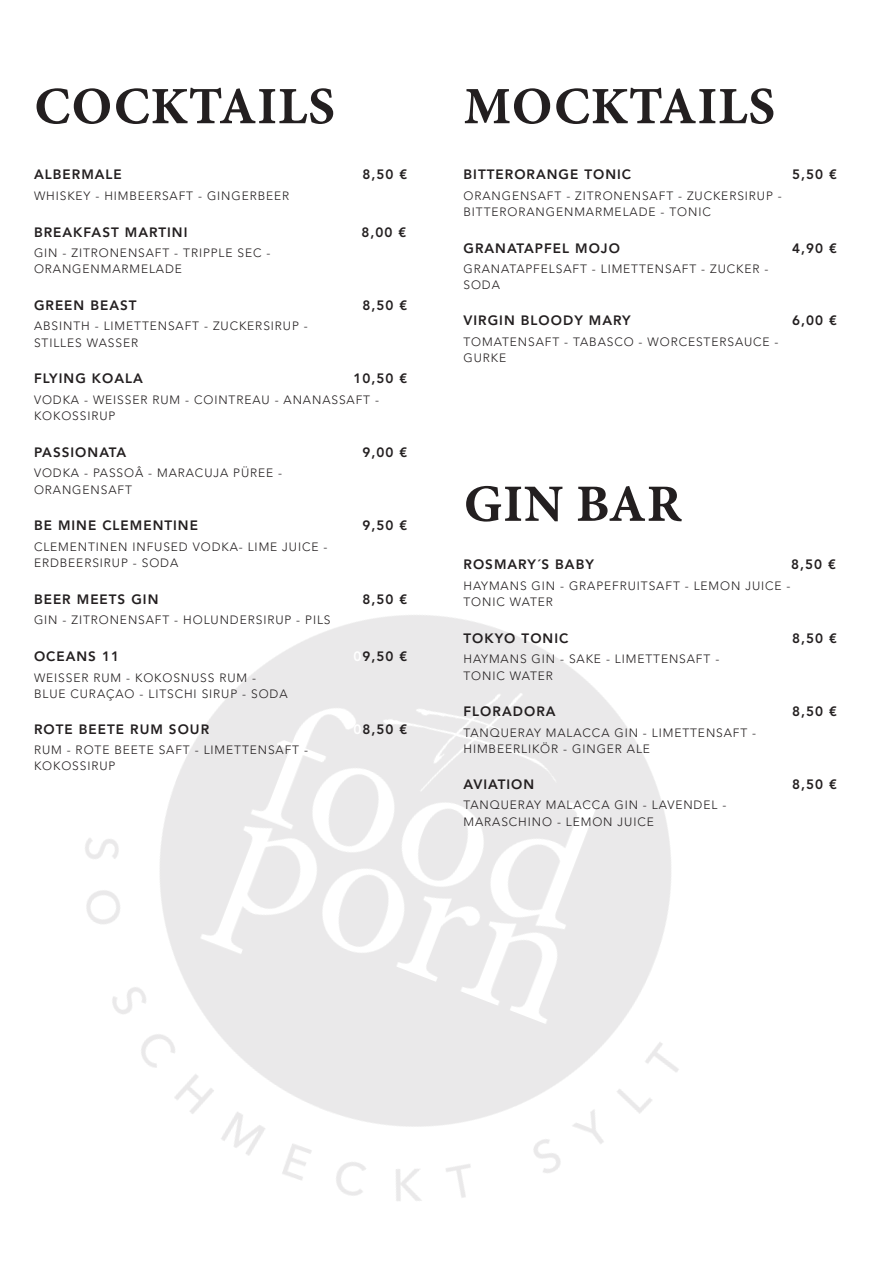
<style>
.page{position:relative;width:893px;height:1263px;background:#fff}
.page>*{position:absolute;margin:0;border:0;box-sizing:border-box;transform-origin:0 0}
.t1{font:52.5px "Minion Pro Bold Capt";letter-spacing:.01em;color:#231f20}
.t2{font:800 13.5px "Avenir LT Std";letter-spacing:.075em;color:#231f20}
.t3{font:300 12px/16.2px "Avenir LT Std";letter-spacing:.075em;color:#231f20}
.s1{color:#fff}
</style>
<div class="page">
<p class="t1" style="left:34px;top:69px;width:302px">COCKTAILS</p>
<p class="t1" style="left:464px;top:69px;width:313px">MOCKTAILS</p>
<p class="t2" style="left:34px;top:167px;width:89px">ALBERMALE</p>
<p class="t2" style="left:354px;top:167px;width:56px"><span class="s1">0</span>8,50 €</p>
<p class="t3" style="left:34px;top:187px;width:257px">WHISKEY - HIMBEERSAFT - GINGERBEER</p>
<p class="t2" style="left:34px;top:224px;width:155px">BREAKFAST MARTINI</p>
<p class="t2" style="left:362px;top:224px;width:47px">8,00 €</p>
<p class="t3" style="left:34px;top:245px;width:238px">GIN - ZITRONENSAFT - TRIPPLE SEC -<br>ORANGENMARMELADE</p>
<p class="t2" style="left:34px;top:297px;width:104px">GREEN BEAST</p>
<p class="t2" style="left:354px;top:297px;width:56px"><span class="s1">0</span>8,50 €</p>
<p class="t3" style="left:34px;top:318px;width:275px">ABSINTH - LIMETTENSAFT - ZUCKERSIRUP -<br>STILLES WASSER</p>
<p class="t2" style="left:34px;top:371px;width:110px">FLYING KOALA</p>
<p class="t2" style="left:354px;top:371px;width:56px">10,50 €</p>
<p class="t3" style="left:34px;top:392px;width:347px">VODKA - WEISSER RUM - COINTREAU - ANANASSAFT -<br>KOKOSSIRUP</p>
<p class="t2" style="left:34px;top:444px;width:94px">PASSIONATA</p>
<p class="t2" style="left:354px;top:444px;width:56px"><span class="s1">0</span>9,00 €</p>
<p class="t3" style="left:34px;top:465px;width:250px">VODKA - PASSOÂ - MARACUJA PÜREE -<br>ORANGENSAFT</p>
<p class="t2" style="left:34px;top:518px;width:165px">BE MINE CLEMENTINE</p>
<p class="t2" style="left:354px;top:518px;width:56px"><span class="s1">0</span>9,50 €</p>
<p class="t3" style="left:34px;top:539px;width:295px">CLEMENTINEN INFUSED VODKA- LIME JUICE -<br>ERDBEERSIRUP - SODA</p>
<p class="t2" style="left:34px;top:591px;width:126px">BEER MEETS GIN</p>
<p class="t2" style="left:354px;top:591px;width:56px"><span class="s1">0</span>8,50 €</p>
<p class="t3" style="left:34px;top:612px;width:298px">GIN - ZITRONENSAFT - HOLUNDERSIRUP - PILS</p>
<p class="t2" style="left:34px;top:648px;width:87px">OCEANS 11</p>
<p class="t2" style="left:354px;top:648px;width:56px"><span class="s1">0</span>9,50 €</p>
<p class="t3" style="left:34px;top:669px;width:255px">WEISSER RUM - KOKOSNUSS RUM -<br>BLUE CURAÇAO - LITSCHI SIRUP - SODA</p>
<p class="t2" style="left:34px;top:721px;width:177px">ROTE BEETE RUM SOUR</p>
<p class="t2" style="left:354px;top:721px;width:56px"><span class="s1">0</span>8,50 €</p>
<p class="t3" style="left:34px;top:742px;width:276px">RUM - ROTE BEETE SAFT - LIMETTENSAFT -<br>KOKOSSIRUP</p>
<p class="t2" style="left:463px;top:167px;width:169px">BITTERORANGE TONIC</p>
<p class="t2" style="left:792px;top:167px;width:47px">5,50 €</p>
<p class="t3" style="left:463px;top:187px;width:320px">ORANGENSAFT - ZITRONENSAFT - ZUCKERSIRUP -<br>BITTERORANGENMARMELADE - TONIC</p>
<p class="t2" style="left:463px;top:240px;width:158px">GRANATAPFEL MOJO</p>
<p class="t2" style="left:792px;top:240px;width:47px">4,90 €</p>
<p class="t3" style="left:463px;top:261px;width:306px">GRANATAPFELSAFT - LIMETTENSAFT - ZUCKER -<br>SODA</p>
<p class="t2" style="left:463px;top:313px;width:169px">VIRGIN BLOODY MARY</p>
<p class="t2" style="left:792px;top:313px;width:47px">6,00 €</p>
<p class="t3" style="left:463px;top:334px;width:317px">TOMATENSAFT - TABASCO - WORCESTERSAUCE -<br>GURKE</p>
<p class="t1" style="left:464px;top:466px;width:220px">GIN BAR</p>
<p class="t2" style="left:463px;top:557px;width:132px">ROSMARY´S BABY</p>
<p class="t2" style="left:791px;top:557px;width:47px">8,50 €</p>
<p class="t3" style="left:463px;top:578px;width:329px">HAYMANS GIN - GRAPEFRUITSAFT - LEMON JUICE -<br>TONIC WATER</p>
<p class="t2" style="left:463px;top:630px;width:106px">TOKYO TONIC</p>
<p class="t2" style="left:792px;top:630px;width:47px">8,50 €</p>
<p class="t3" style="left:463px;top:651px;width:257px">HAYMANS GIN - SAKE - LIMETTENSAFT -<br>TONIC WATER</p>
<p class="t2" style="left:463px;top:704px;width:94px">FLORADORA</p>
<p class="t2" style="left:783px;top:704px;width:56px"><span class="s1">0</span>8,50 €</p>
<p class="t3" style="left:463px;top:725px;width:294px">TANQUERAY MALACCA GIN - LIMETTENSAFT -<br>HIMBEERLIKÖR - GINGER ALE</p>
<p class="t2" style="left:463px;top:776px;width:72px">AVIATION</p>
<p class="t2" style="left:783px;top:776px;width:56px"><span class="s1">0</span>8,50 €</p>
<p class="t3" style="left:463px;top:797px;width:264px">TANQUERAY MALACCA GIN - LAVENDEL -<br>MARASCHINO - LEMON JUICE</p>
</div>
